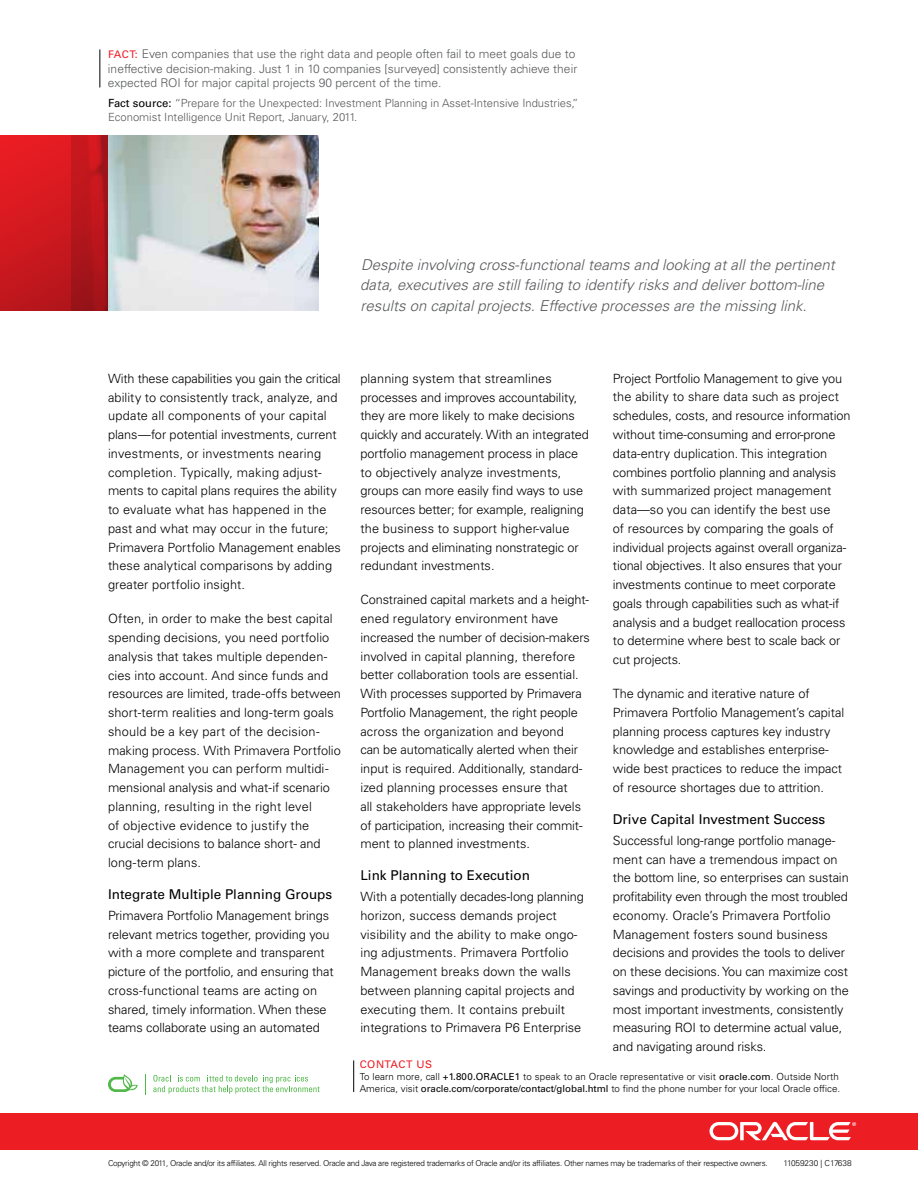
<style>
.page{position:relative;width:918px;height:1188px;background:#fff}
.page>*{position:absolute;margin:0;border:0;box-sizing:border-box;transform-origin:0 0}
.t1{font:italic 300 15px/20.2px "Univers LT Std";color:#58595b}
.t2{font:13.5px "Univers LT Std";color:#000}
.t3{font:300 12.75px/18.8px "Univers LT Std";letter-spacing:-.005em;color:#000}
.t4{font:300 12px/14.7px "Univers LT Std";color:#58595b}
.t5{font:300 11.25px "Univers LT Std";color:#58595b}
.t6{font:10.5px "Univers LT Std";letter-spacing:.05em;color:#ed1d24}
.t7{font:300 9.75px/12px "Univers LT Std";letter-spacing:.01em;color:#000}
.t8{font:300 8.25px "Univers LT Std";letter-spacing:-.005em;color:#000}
.t9{font:300 8.1px "Univers LT Std";letter-spacing:-.03em;color:#000}
.s1{font-weight:400;font-size:10.5px;color:#ed1d24}
.s2{font-weight:400;color:#000}
.s3{font-weight:400}
</style>
<div class="page">
<hr style="left:353px;top:1060px;width:1px;height:32px;background:#000">
<svg style="left:145px;top:1074px;width:1px;height:21px"></svg>
<hr style="left:100px;top:50px;width:1px;height:37px;background:#000">
<img style="left:108px;top:135px;width:211px;height:175px">
<svg style="left:0;top:135px;width:108px;height:175px;background:#c8181e"></svg>
<svg style="left:108px;top:1074px;width:30px;height:18px"></svg>
<svg style="left:153px;top:1075px;width:167px;height:19px"></svg>
<div style="left:0;top:1113px;width:918px;height:36px;background:#ed1d24"></div>
<svg style="left:710px;top:1122px;width:146px;height:18px"></svg>
<p class="t4" style="left:108px;top:47px;width:471px"><span class="s1">faCT:</span> Even companies that use the right data and people often fail to meet goals due to ineffective decision-making. Just 1 in 10 companies [surveyed] consistently achieve their expected ROI for major capital projects 90 percent of the time.</p>
<p class="t5" style="left:108px;top:97px;width:472px"><span class="s2">fact source:</span> “Prepare for the Unexpected: Investment Planning in Asset-Intensive Industries,”</p>
<p class="t5" style="left:108px;top:110px;width:251px">Economist Intelligence Unit Report, January, 2011.</p>
<p class="t1" style="left:360px;top:255px;width:476px">Despite involving cross-functional teams and looking at all the pertinent data, executives are still failing to identify risks and deliver bottom-line results on capital projects. Effective processes are the missing link.</p>
<p class="t3" style="left:108px;top:369px;width:234px">With these capabilities you gain the critical ability to consistently track, analyze, and update all components of your capital plans—for potential investments, current investments, or investments nearing completion. Typically, making adjust&shy;ments to capital plans requires the ability to evaluate what has happened in the past and what may occur in the future; Primavera Portfolio Management enables these analytical comparisons by adding greater portfolio insight.</p>
<p class="t3" style="left:108px;top:609px;width:234px">Often, in order to make the best capital spending decisions, you need portfolio analysis that takes multiple dependen&shy;cies into account. And since funds and resources are limited, trade-offs between short-term realities and long-term goals should be a key part of the decision&shy;making process. With Primavera Portfolio Management you can perform multidi&shy;mensional analysis and what-if scenario planning, resulting in the right level<br>of objective evidence to justify the crucial decisions to balance short- and long-term plans.</p>
<p class="t2" style="left:108px;top:886px;width:226px">Integrate Multiple Planning Groups</p>
<p class="t3" style="left:108px;top:906px;width:227px">Primavera Portfolio Management brings relevant metrics together, providing you with a more complete and transparent picture of the portfolio, and ensuring that cross-functional teams are acting on shared, timely information. When these teams collaborate using an automated</p>
<p class="t3" style="left:613px;top:369px;width:239px">Project Portfolio Management to give you the ability to share data such as project schedules, costs, and resource information without time-consuming and error-prone data-entry duplication. This integration combines portfolio planning and analysis with summarized project management data—so you can identify the best use<br>of resources by comparing the goals of individual projects against overall organiza&shy;tional objectives. It also ensures that your investments continue to meet corporate goals through capabilities such as what-if analysis and a budget reallocation process to determine where best to scale back or cut projects.</p>
<p class="t3" style="left:613px;top:684px;width:233px">The dynamic and iterative nature of Primavera Portfolio Management’s capital planning process captures key industry knowledge and establishes enterprise&shy;wide best practices to reduce the impact of resource shortages due to attrition.</p>
<p class="t2" style="left:613px;top:811px;width:214px">drive Capital Investment Success</p>
<p class="t3" style="left:613px;top:831px;width:237px">Successful long-range portfolio manage&shy;ment can have a tremendous impact on the bottom line, so enterprises can sustain profitability even through the most troubled economy. Oracle’s Primavera Portfolio Management fosters sound business decisions and provides the tools to deliver on these decisions. You can maximize cost savings and productivity by working on the most important investments, consistently measuring ROI to determine actual value, and navigating around risks.</p>
<p class="t7" style="left:360px;top:1071px;width:482px">To learn more, call <span class="s3">+1.800.oraCLe1</span> to speak to an Oracle representative or visit <span class="s3">oracle.com</span>. Outside North<br>America, visit <span class="s3">oracle.com/corporate/contact/global.html</span> to find the phone number for your local Oracle office.</p>
<p class="t3" style="left:360px;top:369px;width:230px">planning system that streamlines processes and improves accountability, they are more likely to make decisions quickly and accurately. With an integrated portfolio management process in place to objectively analyze investments, groups can more easily find ways to use resources better; for example, realigning the business to support higher-value projects and eliminating nonstrategic or redundant investments.</p>
<p class="t3" style="left:360px;top:591px;width:231px">Constrained capital markets and a height&shy;ened regulatory environment have increased the number of decision-makers involved in capital planning, therefore better collaboration tools are essential.<br>With processes supported by Primavera Portfolio Management, the right people across the organization and beyond<br>can be automatically alerted when their input is required. Additionally, standard&shy;ized planning processes ensure that<br>all stakeholders have appropriate levels of participation, increasing their commit&shy;ment to planned investments.</p>
<p class="t2" style="left:360px;top:867px;width:171px">Link Planning to execution</p>
<p class="t3" style="left:360px;top:887px;width:225px">With a potentially decades-long planning horizon, success demands project visibility and the ability to make ongo&shy;ing adjustments. Primavera Portfolio Management breaks down the walls between planning capital projects and executing them. It contains prebuilt integrations to Primavera P6 Enterprise</p>
<p class="t6" style="left:360px;top:1058px;width:74px">ConTaCT uS</p>
<p class="t9" style="left:108px;top:1158px;width:661px">Copyright © 2011, Oracle and/or its affiliates. All rights reserved. Oracle and Java are registered trademarks of Oracle and/or its affiliates. Other names may be trademarks of their respective owners.</p>
<p class="t8" style="left:783px;top:1158px;width:70px">11059230 | C17638</p>
</div>
